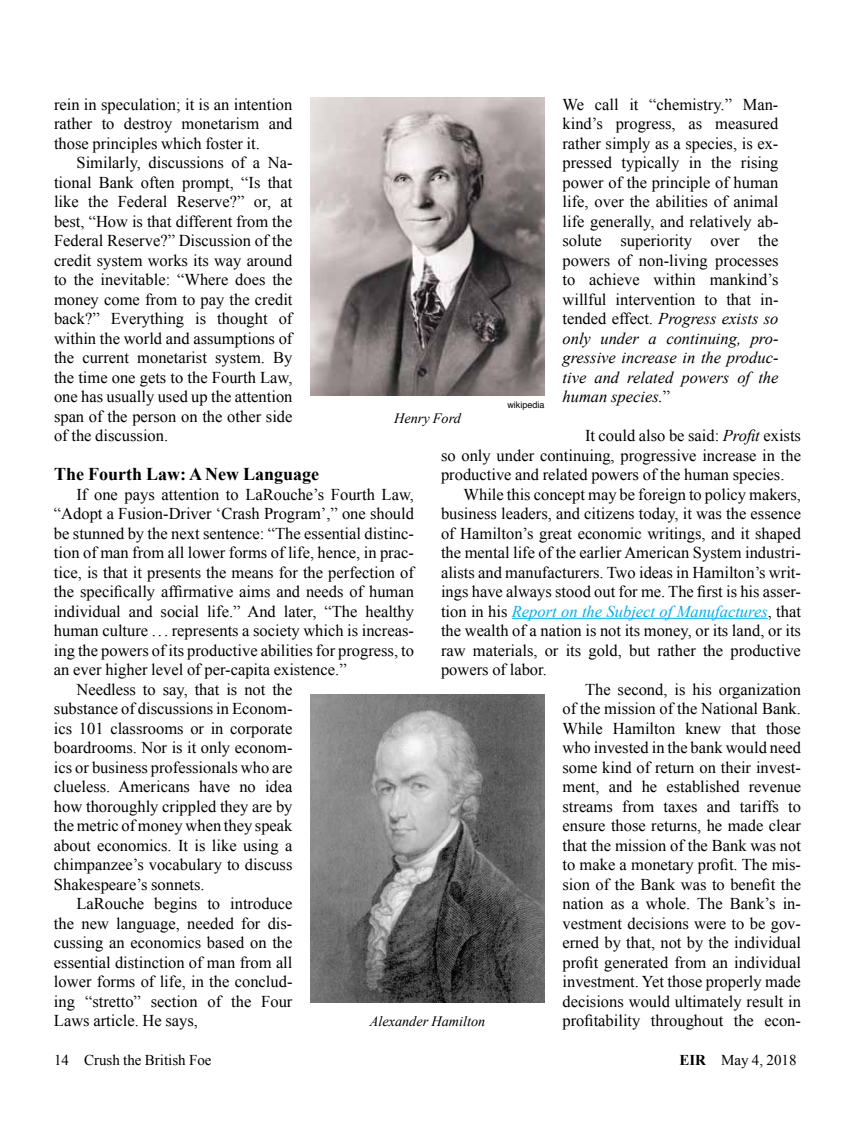
<style>
.page{position:relative;width:864px;height:1134px;background:#fff}
.page>*{position:absolute;margin:0;border:0;box-sizing:border-box;transform-origin:0 0}
.t1{font:700 18px "Times New Roman";color:#000}
.t2{font:16.5px/19.5px "Times New Roman";color:#000;text-align:justify}
.t3{font:italic 16.5px "Times New Roman";color:#00aeef}
.t4{font:15px "Times New Roman";color:#000}
.t5{font:italic 14.25px "Times New Roman";color:#000}
.t6{font:9px "Helvetica";color:#000}
.s1{font-style:italic}
.s2{font-style:normal;color:#000}
.s3{font-weight:700}
</style>
<div class="page">
<hr style="left:512px;top:618px;width:256px;height:1px;background:#00aeef">
<img style="left:310px;top:98px;width:234px;height:298px">
<img style="left:310px;top:694px;width:234px;height:308px">
<p class="t2" style="left:54px;top:94px;width:240px">rein in speculation; it is an intention rather to destroy monetarism and those principles which foster it.</p>
<p class="t2" style="left:54px;top:152px;width:240px;text-indent:23px">Similarly, discussions of a Na&shy;tional Bank often prompt, “Is that like the Federal Reserve?” or, at best, “How is that different from the Federal Reserve?” Discussion of the credit system works its way around to the inevitable: “Where does the money come from to pay the credit back?” Everything is thought of within the world and assumptions of the current monetarist system. By the time one gets to the Fourth Law, one has usually used up the attention span of the person on the other side of the discussion.</p>
<p class="t1" style="left:54px;top:462px;width:267px">The Fourth Law: A New Language</p>
<p class="t2" style="left:76px;top:484px;width:339px">If one pays attention to LaRouche’s Fourth Law,</p>
<p class="t2" style="left:54px;top:503px;width:362px">“Adopt a Fusion-Driver ‘Crash Program’,” one should</p>
<p class="t2" style="left:54px;top:523px;width:361px">be stunned by the next sentence: “The essential distinc-</p>
<p class="t2" style="left:54px;top:542px;width:361px">tion of man from all lower forms of life, hence, in prac-</p>
<p class="t2" style="left:54px;top:562px;width:361px">tice, is that it presents the means for the perfection of</p>
<p class="t2" style="left:54px;top:581px;width:362px">the specifically affirmative aims and needs of human</p>
<p class="t2" style="left:54px;top:601px;width:362px">individual and social life.” And later, “The healthy</p>
<p class="t2" style="left:54px;top:620px;width:361px">human culture .. . represents a society which is increas-</p>
<p class="t2" style="left:54px;top:640px;width:362px">ing the powers of its productive abilities for progress, to</p>
<p class="t2" style="left:54px;top:660px;width:294px">an ever higher level of per-capita existence.”</p>
<p class="t2" style="left:76px;top:679px;width:218px">Needless to say, that is not the</p>
<p class="t2" style="left:54px;top:699px;width:240px">substance of discussions in Econom-</p>
<p class="t2" style="left:54px;top:718px;width:240px">ics 101 classrooms or in corporate</p>
<p class="t2" style="left:54px;top:738px;width:240px">boardrooms. Nor is it only econom-</p>
<p class="t2" style="left:54px;top:757px;width:240px">ics or business professionals who are</p>
<p class="t2" style="left:54px;top:777px;width:240px">clueless. Americans have no idea</p>
<p class="t2" style="left:54px;top:796px;width:240px">how thoroughly crippled they are by</p>
<p class="t2" style="left:54px;top:816px;width:240px">the metric of money when they speak</p>
<p class="t2" style="left:54px;top:835px;width:240px">about economics. It is like using a</p>
<p class="t2" style="left:54px;top:855px;width:240px">chimpanzee’s vocabulary to discuss</p>
<p class="t2" style="left:54px;top:874px;width:152px">Shakespeare’s sonnets.</p>
<p class="t2" style="left:76px;top:894px;width:218px">LaRouche begins to introduce</p>
<p class="t2" style="left:54px;top:913px;width:240px">the new language, needed for dis-</p>
<p class="t2" style="left:54px;top:933px;width:240px">cussing an economics based on the</p>
<p class="t2" style="left:54px;top:952px;width:240px">essential distinction of man from all</p>
<p class="t2" style="left:54px;top:972px;width:240px">lower forms of life, in the conclud-</p>
<p class="t2" style="left:54px;top:991px;width:240px">ing “stretto” section of the Four</p>
<p class="t2" style="left:54px;top:1011px;width:145px">Laws article. He says,</p>
<p class="t2" style="left:562px;top:94px;width:218px">We call it “chemistry.” Man&shy;kind’s progress, as measured rather simply as a species, is ex&shy;pressed typically in the rising power of the principle of human life, over the abilities of animal life generally, and relatively ab&shy;solute superiority over the powers of non-living processes to achieve within mankind’s willful intervention to that in&shy;tended effect. <span class="s1">Progress exists so only under a continuing, pro&shy;gressive increase in the produc&shy;tive and related powers of the human species.</span>”</p>
<p class="t2" style="left:441px;top:426px;width:362px;text-indent:144px">It could also be said: <span class="s1">Profit</span> exists so only under continuing, progressive increase in the productive and related powers of the human species.</p>
<p class="t2" style="left:464px;top:484px;width:339px">While this concept may be foreign to policy makers,</p>
<p class="t2" style="left:441px;top:504px;width:361px">business leaders, and citizens today, it was the essence</p>
<p class="t2" style="left:441px;top:523px;width:361px">of Hamilton’s great economic writings, and it shaped</p>
<p class="t2" style="left:441px;top:543px;width:361px">the mental life of the earlier American System industri-</p>
<p class="t2" style="left:441px;top:562px;width:361px">alists and manufacturers. Two ideas in Hamilton’s writ-</p>
<p class="t2" style="left:441px;top:582px;width:361px">ings have always stood out for me. The first is his asser-</p>
<p class="t3" style="left:441px;top:600px;width:362px"><span class="s2">tion in his</span> Report on the Subject of Manufactures<span class="s2">, that</span></p>
<p class="t2" style="left:441px;top:621px;width:362px">the wealth of a nation is not its money, or its land, or its</p>
<p class="t2" style="left:441px;top:640px;width:361px">raw materials, or its gold, but rather the productive</p>
<p class="t2" style="left:441px;top:660px;width:107px">powers of labor.</p>
<p class="t2" style="left:585px;top:679px;width:218px">The second, is his organization</p>
<p class="t2" style="left:562px;top:699px;width:240px">of the mission of the National Bank.</p>
<p class="t2" style="left:562px;top:718px;width:240px">While Hamilton knew that those</p>
<p class="t2" style="left:562px;top:738px;width:240px">who invested in the bank would need</p>
<p class="t2" style="left:562px;top:757px;width:240px">some kind of return on their invest-</p>
<p class="t2" style="left:562px;top:777px;width:240px">ment, and he established revenue</p>
<p class="t2" style="left:562px;top:796px;width:240px">streams from taxes and tariffs to</p>
<p class="t2" style="left:562px;top:816px;width:240px">ensure those returns, he made clear</p>
<p class="t2" style="left:562px;top:835px;width:240px">that the mission of the Bank was not</p>
<p class="t2" style="left:562px;top:855px;width:240px">to make a monetary profit. The mis-</p>
<p class="t2" style="left:562px;top:874px;width:240px">sion of the Bank was to benefit the</p>
<p class="t2" style="left:562px;top:894px;width:240px">nation as a whole. The Bank’s in-</p>
<p class="t2" style="left:562px;top:913px;width:240px">vestment decisions were to be gov-</p>
<p class="t2" style="left:562px;top:933px;width:240px">erned by that, not by the individual</p>
<p class="t2" style="left:562px;top:952px;width:240px">profit generated from an individual</p>
<p class="t2" style="left:562px;top:972px;width:240px">investment. Yet those properly made</p>
<p class="t2" style="left:562px;top:991px;width:240px">decisions would ultimately result in</p>
<p class="t2" style="left:562px;top:1011px;width:240px">profitability throughout the econ-</p>
<p class="t6" style="left:507px;top:397px;width:39px">wikipedia</p>
<p class="t5" style="left:394px;top:409px;width:68px">Henry Ford</p>
<p class="t5" style="left:370px;top:1011px;width:117px">Alexander Hamilton</p>
<p class="t4" style="left:54px;top:1050px;width:159px">14 Crush the British Foe</p>
<p class="t4" style="left:679px;top:1050px;width:119px"><span class="s3">EIR</span> May 4, 2018</p>
</div>
